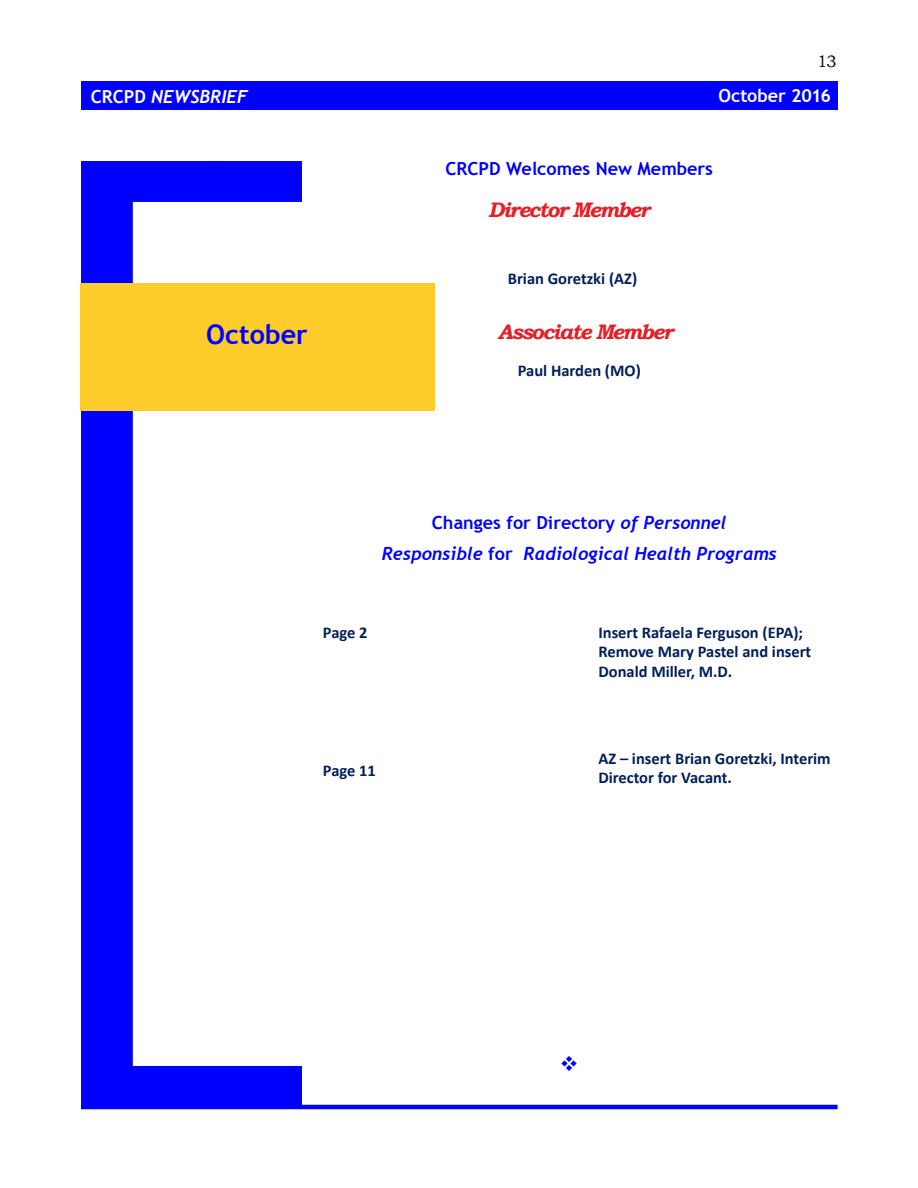
<style>
.page{position:relative;width:918px;height:1188px;background:#fff}
.page>*{position:absolute;margin:0;border:0;box-sizing:border-box;transform-origin:0 0}
.t1{font:700 27px "Trebuchet MS";color:#00f}
.t2{font:italic 700 21px "Bookman Old Style";letter-spacing:-.07em;color:#e31f27}
.t3{font:700 18px "Trebuchet MS";color:#00f}
.t4{font:italic 700 18px "Trebuchet";color:#00f}
.t5{font:italic 700 18px "Trebuchet";color:#fff}
.t6{font:700 18px "Trebuchet MS";letter-spacing:-.005em;color:#fff}
.t7{font:700 16.5px/19.8px "Calibri";color:#001f5b}
.t8{font:16.5px "Bookman Old Style";color:#000}
.s1{font-family:"Trebuchet MS";font-style:normal}
.s2{font-family:"Trebuchet";font-style:italic}
</style>
<div class="page">
<div style="left:81px;top:81px;width:757px;height:28px;background:#00f"></div>
<hr style="left:81px;top:1105px;width:757px;height:4px;background:#00f">
<div style="left:81px;top:161px;width:220px;height:945px;background:#00f"></div>
<div style="left:133px;top:202px;width:183px;height:864px;background:#fff"></div>
<div style="left:80px;top:283px;width:354px;height:128px;background:#ffcd2b"></div>
<p class="t5" style="left:91px;top:85px;width:158px"><span class="s1">CRCPD</span> NEWSBRIEF</p>
<p class="t8" style="left:817px;top:52px;width:21px">13</p>
<p class="t6" style="left:718px;top:84px;width:114px">October 2016</p>
<p class="t3" style="left:445px;top:158px;width:269px">CRCPD Welcomes New Members</p>
<p class="t2" style="left:488px;top:197px;width:163px">Director Member</p>
<p class="t7" style="left:508px;top:269px;width:131px">Brian Goretzki (AZ)</p>
<h1 class="t1" style="left:206px;top:318px;width:103px">October</h1>
<p class="t2" style="left:498px;top:319px;width:177px">Associate Member</p>
<p class="t7" style="left:518px;top:361px;width:125px">Paul Harden (MO)</p>
<p class="t3" style="left:432px;top:511px;width:296px">Changes for Directory <span class="s2">of Personnel</span></p>
<p class="t4" style="left:382px;top:542px;width:397px">Responsible <span class="s1">for</span> Radiological Health Programs</p>
<p class="t7" style="left:323px;top:622px;width:46px">Page 2</p>
<p class="t7" style="left:598px;top:622px;width:214px">Insert Rafaela Ferguson (EPA);<br>Remove Mary Pastel and insert<br>Donald Miller, M.D.</p>
<p class="t7" style="left:323px;top:761px;width:55px">Page 11</p>
<p class="t7" style="left:598px;top:748px;width:234px">AZ – insert Brian Goretzki, Interim<br>Director for Vacant.</p>
</div>
